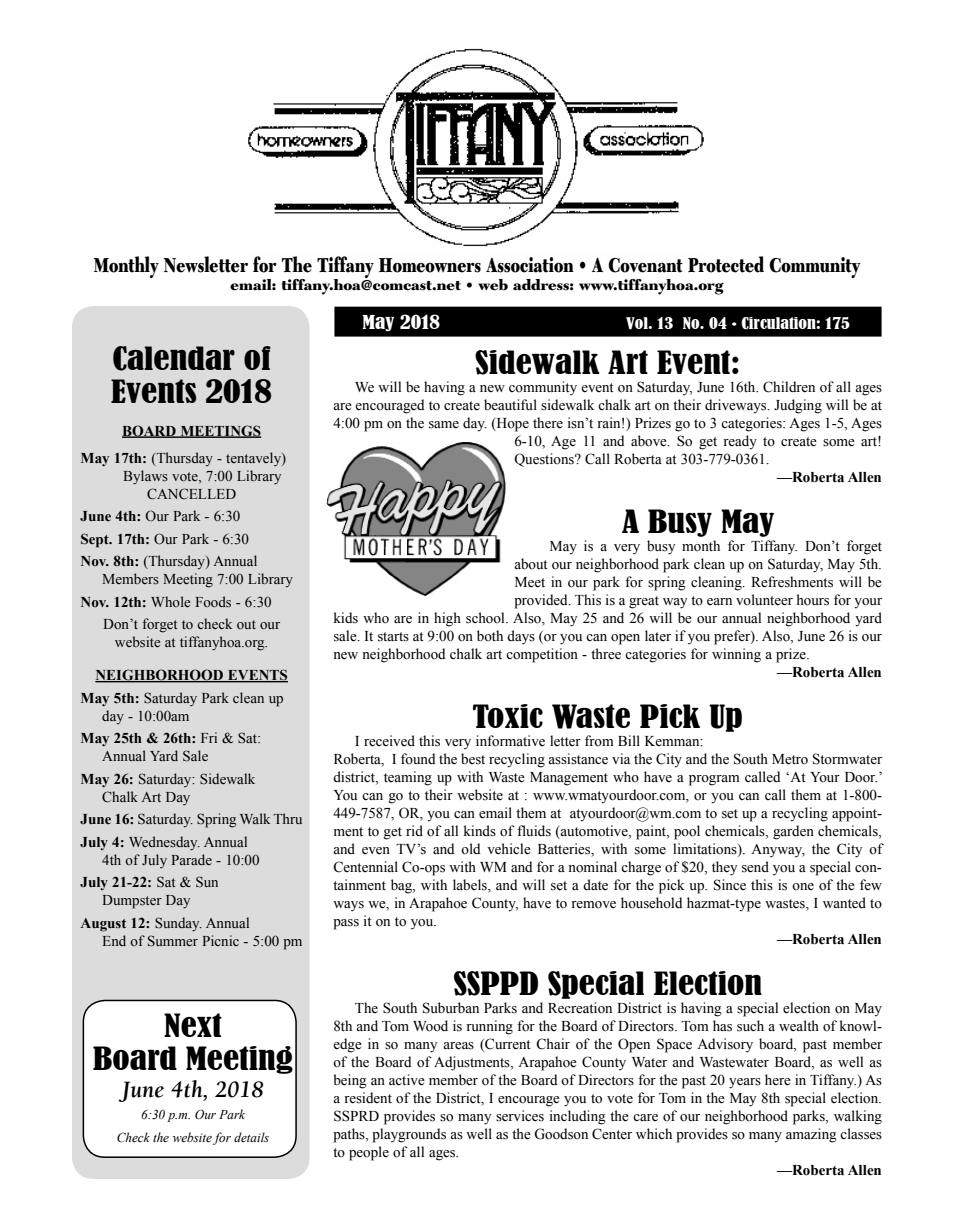
<style>
.page{position:relative;width:954px;height:1224px;background:#fff}
.page>*{position:absolute;margin:0;border:0;box-sizing:border-box;transform-origin:0 0}
.t1{font:condensed 30px/33px "Bernard";color:#000;scale:1.2 1}
.t2{font:italic 700 24px "Berkeley";color:#000}
.t3{font:900 21px "New Caledonia";color:#000;scale:.75 1}
.t4{font:condensed 18px "Bernard";color:#fff;scale:1.2 1}
.t5{font:15px/18px "Times New Roman";color:#000}
.t6{font:700 15px/27px "Times New Roman";color:#000}
.t7{font:900 15px "New Caledonia";color:#000}
.t8{font:condensed 15px "Bernard";color:#fff;scale:1.2 1}
.t9{font:italic 13.5px/22.5px "Times New Roman";color:#000;text-align:center}
.s1{font-weight:400}
.s2{font-weight:700}
</style>
<div class="page">
<div style="left:72px;top:306px;width:238px;height:873px;background:#dcdcdc;border-radius:22px"></div>
<div style="left:83px;top:1000px;width:213px;height:157px;background:#fff;border-radius:22px"></div>
<div style="left:83px;top:1000px;width:214px;height:158px;border:2px solid #000;border-radius:22px"></div>
<img style="left:248px;top:48px;width:456px;height:199px">
<div style="left:335px;top:307px;width:546px;height:29px;background:#000"></div>
<div style="left:334px;top:307px;width:548px;height:30px;border:2px solid #000"></div>
<hr style="left:122px;top:436px;width:139px;height:2px;background:#000">
<hr style="left:95px;top:681px;width:193px;height:1px;background:#000">
<img style="left:326px;top:442px;width:180px;height:154px">
<h3 class="t3" style="left:94px;top:253px;width:1023px">Monthly Newsletter for The Tiffany Homeowners Association • A Covenant Protected Community</h3>
<p class="t7" style="left:231px;top:276px;width:494px">email: tiffany.hoa@comcast.net • web address: www.tiffanyhoa.org</p>
<p class="t4" style="left:363px;top:312px;width:66px">May 2018</p>
<p class="t8" style="left:626px;top:315px;width:188px">Vol. 13 No. 04 • Circulation: 175</p>
<h1 class="t1" style="left:111px;top:342px;width:135px">Calendar of<br>Events 2018</h1>
<p class="t6" style="left:81px;top:417px;width:207px;text-indent:41px">BOARD MEETINGS<br>May 17th: <span class="s1">(Thursday - tentavely)</span></p>
<p class="t5" style="left:147px;top:466px;width:136px;text-indent:-24px">Bylaws vote, 7:00 Library<br>CANCELLED</p>
<p class="t5" style="left:81px;top:505px;width:178px;line-height:22.5px"><span class="s2">June 4th:</span> Our Park - 6:30<br><span class="s2">Sept. 17th:</span> Our Park - 6:30<br><span class="s2">Nov. 8th:</span> (Thursday) Annual</p>
<p class="t5" style="left:81px;top:568px;width:214px;line-height:22.5px;text-indent:22px">Members Meeting 7:00 Library<br><span class="s2">Nov. 12th:</span> Whole Foods - 6:30</p>
<p class="t5" style="left:103px;top:615px;width:178px;text-align:center">Don’t forget to check out our website at tiffanyhoa.org.</p>
<p class="t6" style="left:81px;top:663px;width:209px;line-height:22.5px;text-align:right">NEIGHBORHOOD EVENTS<br>May 5th: <span class="s1">Saturday Park clean up</span></p>
<p class="t5" style="left:81px;top:704px;width:182px;line-height:22.5px;text-indent:22px">day - 10:00am<br><span class="s2">May 25th &amp; 26th:</span> Fri &amp; Sat:</p>
<p class="t5" style="left:81px;top:745px;width:176px;line-height:22.5px;text-indent:22px">Annual Yard Sale<br><span class="s2">May 26:</span> Saturday: Sidewalk</p>
<p class="t5" style="left:81px;top:785px;width:223px;line-height:22.5px;text-indent:22px">Chalk Art Day<br><span class="s2">June 16:</span> Saturday. Spring Walk Thru<br><span class="s2">July 4:</span> Wednesday. Annual</p>
<p class="t5" style="left:81px;top:848px;width:180px;line-height:22.5px;text-indent:22px">4th of July Parade - 10:00<br><span class="s2">July 21-22:</span> Sat &amp; Sun</p>
<p class="t5" style="left:81px;top:889px;width:171px;line-height:22.5px;text-indent:22px">Dumpster Day<br><span class="s2">August 12:</span> Sunday. Annual</p>
<p class="t5" style="left:102px;top:931px;width:202px">End of Summer Picnic - 5:00 pm</p>
<h1 class="t1" style="left:475px;top:346px;width:222px">Sidewalk Art Event:</h1>
<p class="t5" style="left:355px;top:377px;width:529px">We will be having a new community event on Saturday, June 16th. Children of all ages</p>
<p class="t5" style="left:333px;top:395px;width:550px">are encouraged to create beautiful sidewalk chalk art on their driveways. Judging will be at</p>
<p class="t5" style="left:333px;top:413px;width:550px">4:00 pm on the same day. (Hope there isn’t rain!) Prizes go to 3 categories: Ages 1-5, Ages</p>
<p class="t5" style="left:514px;top:431px;width:369px">6-10, Age 11 and above. So get ready to create some art!</p>
<p class="t5" style="left:514px;top:449px;width:257px">Questions? Call Roberta at 303-779-0361.</p>
<p class="t6" style="left:777px;top:463px;width:106px">—Roberta Allen</p>
<h1 class="t1" style="left:622px;top:505px;width:128px">A Busy May</h1>
<p class="t5" style="left:549px;top:536px;width:334px">May is a very busy month for Tiffany. Don’t forget</p>
<p class="t5" style="left:514px;top:554px;width:369px">about our neighborhood park clean up on Saturday, May 5th.</p>
<p class="t5" style="left:514px;top:572px;width:369px">Meet in our park for spring cleaning. Refreshments will be</p>
<p class="t5" style="left:514px;top:590px;width:369px">provided. This is a great way to earn volunteer hours for your</p>
<p class="t5" style="left:333px;top:608px;width:550px">kids who are in high school. Also, May 25 and 26 will be our annual neighborhood yard</p>
<p class="t5" style="left:333px;top:626px;width:550px">sale. It starts at 9:00 on both days (or you can open later if you prefer). Also, June 26 is our</p>
<p class="t5" style="left:333px;top:644px;width:478px">new neighborhood chalk art competition - three categories for winning a prize.</p>
<p class="t6" style="left:777px;top:658px;width:106px">—Roberta Allen</p>
<h1 class="t1" style="left:473px;top:700px;width:227px">Toxic Waste Pick Up</h1>
<p class="t5" style="left:333px;top:731px;width:551px;text-indent:22px">I received this very informative letter from Bill Kemman:<br>Roberta, I found the best recycling assistance via the City and the South Metro Stormwater district, teaming up with Waste Management who have a program called ‘At Your Door.’ You can go to their website at : www.wmatyourdoor.com, or you can call them at 1-800- 449-7587, OR, you can email them at atyourdoor@wm.com to set up a recycling appoint&shy;ment to get rid of all kinds of fluids (automotive, paint, pool chemicals, garden chemicals, and even TV’s and old vehicle Batteries, with some limitations). Anyway, the City of Centennial Co-ops with WM and for a nominal charge of $20, they send you a special con&shy;tainment bag, with labels, and will set a date for the pick up. Since this is one of the few ways we, in Arapahoe County, have to remove household hazmat-type wastes, I wanted to pass it on to you.</p>
<p class="t6" style="left:777px;top:925px;width:106px">—Roberta Allen</p>
<h1 class="t1" style="left:453px;top:967px;width:259px">SSPPD Special Election</h1>
<p class="t5" style="left:333px;top:998px;width:550px;text-align:justify;text-indent:22px">The South Suburban Parks and Recreation District is having a special election on May 8th and Tom Wood is running for the Board of Directors. Tom has such a wealth of knowl&shy;edge in so many areas (Current Chair of the Open Space Advisory board, past member of the Board of Adjustments, Arapahoe County Water and Wastewater Board, as well as being an active member of the Board of Directors for the past 20 years here in Tiffany.) As a resident of the District, I encourage you to vote for Tom in the May 8th special election.<br>SSPRD provides so many services including the care of our neighborhood parks, walking paths, playgrounds as well as the Goodson Center which provides so many amazing classes to people of all ages.</p>
<p class="t6" style="left:777px;top:1156px;width:106px">—Roberta Allen</p>
<h1 class="t1" style="left:93px;top:1009px;width:168px;text-align:center">Next<br>Board Meeting</h1>
<h2 class="t2" style="left:122px;top:1077px;width:143px">June 4th, 2018</h2>
<p class="t9" style="left:117px;top:1103px;width:154px">6:30 p.m. Our Park<br>Check the website for details</p>
</div>
